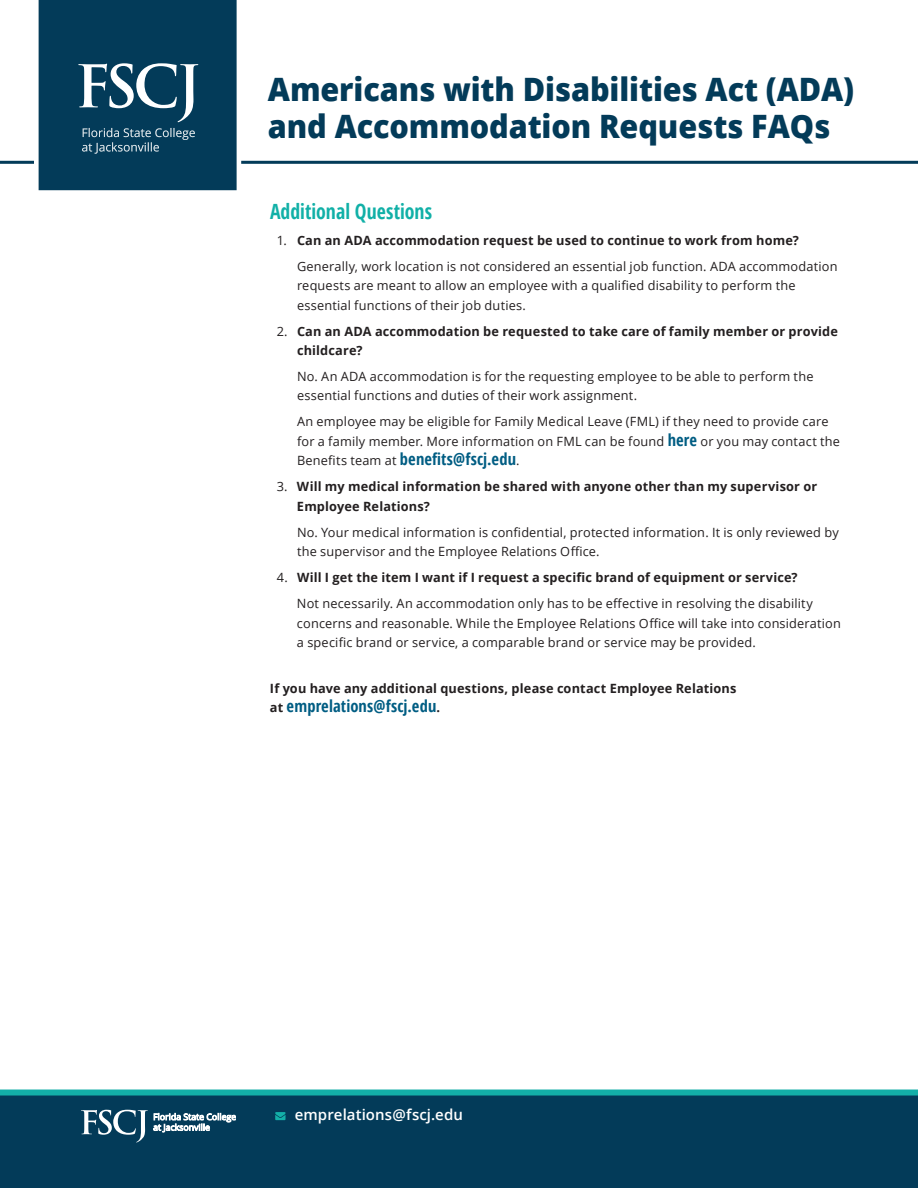
<style>
.page{position:relative;width:918px;height:1188px;background:#fff}
.page>*{position:absolute;margin:0;border:0;box-sizing:border-box;transform-origin:0 0}
.t1{font:800 32.25px/36.8px "Open Sans";letter-spacing:-.005em;color:#033b59;scale:.95 1}
.subhead{font:700 condensed 21px "Open Sans";color:#11b0a7;scale:.94 1}
.answers{font:700 condensed 16.5px "Open Sans";letter-spacing:.01em;color:#005d83}
.body_copy{font:700 condensed 16.5px "Open Sans";letter-spacing:.01em;color:#005d83}
.t2{font:600 15px "Open Sans";letter-spacing:.005em;color:#fff}
.answers-2{font:12.75px/19.5px "Open Sans";letter-spacing:.015em;color:#231f20}
.body_copy-2{font:700 12.75px/19.5px "Open Sans";letter-spacing:.01em;color:#231f20}
.bullets{font:12.75px/19.5px "Open Sans";letter-spacing:.015em;color:#231f20}
.s1{font-weight:400}
.s2{font-weight:700;font-stretch:condensed;font-size:16.5px;color:#005d83}
.s3{font-weight:400;font-stretch:normal;font-size:12.75px;color:#231f20}
.s4{font-stretch:normal;font-size:12.75px;color:#231f20}
</style>
<div class="page">
<hr style="left:241px;top:161px;width:677px;height:3px;background:#033b59">
<div style="left:0;top:1094px;width:918px;height:94px;background:#033b59"></div>
<svg style="left:0;top:1089px;width:918px;height:7px;background:#23aca8"></svg>
<svg style="left:39px;top:0;width:198px;height:190px;background:#134763"></svg>
<svg style="left:81px;top:1110px;width:155px;height:32px"></svg>
<svg style="left:275px;top:1112px;width:11px;height:8px"></svg>
<hr style="left:0;top:161px;width:34px;height:3px;background:#033b59">
<h1 class="t1" style="left:268px;top:70px;width:619px">Americans with Disabilities Act (ADA) and Accommodation Requests FAQs</h1>
<p class="subhead" style="left:270px;top:196px;width:174px">Additional Questions</p>
<p class="body_copy-2" style="left:277px;top:230px;width:524px"><span class="s1">1.</span> Can an ADA accommodation request be used to continue to work from home?</p>
<p class="bullets" style="left:297px;top:256px;width:542px">Generally, work location is not considered an essential job function. ADA accommodation requests are meant to allow an employee with a qualified disability to perform the essential functions of their job duties.</p>
<p class="body_copy-2" style="left:297px;top:321px;width:543px;text-indent:-20px"><span class="s1">2.</span> Can an ADA accommodation be requested to take care of family member or provide childcare?</p>
<p class="answers-2" style="left:297px;top:366px;width:518px">No. An ADA accommodation is for the requesting employee to be able to perform the essential functions and duties of their work assignment.</p>
<p class="answers-2" style="left:297px;top:412px;width:545px">An employee may be eligible for Family Medical Leave (FML) if they need to provide care for a family member. More information on FML can be found <span class="s2">here</span> or you may contact the</p>
<p class="answers" style="left:297px;top:448px;width:224px"><span class="s3">Benefits team at</span> benefits@fscj.edu<span class="s3">.</span></p>
<p class="body_copy-2" style="left:297px;top:477px;width:522px;text-indent:-20px"><span class="s1">3.</span> Will my medical information be shared with anyone other than my supervisor or<br>Employee Relations?</p>
<p class="answers-2" style="left:297px;top:522px;width:543px">No. Your medical information is confidential, protected information. It is only reviewed by the supervisor and the Employee Relations Office.</p>
<p class="body_copy-2" style="left:277px;top:568px;width:522px"><span class="s1">4.</span> Will I get the item I want if I request a specific brand of equipment or service?</p>
<p class="answers-2" style="left:297px;top:594px;width:546px">Not necessarily. An accommodation only has to be effective in resolving the disability concerns and reasonable. While the Employee Relations Office will take into consideration a specific brand or service, a comparable brand or service may be provided.</p>
<p class="body_copy-2" style="left:270px;top:678px;width:468px">If you have any additional questions, please contact Employee Relations</p>
<p class="body_copy" style="left:270px;top:695px;width:172px"><span class="s4">at</span> emprelations@fscj.edu<span class="s4">.</span></p>
<p class="t2" style="left:295px;top:1104px;width:170px">emprelations@fscj.edu</p>
</div>
